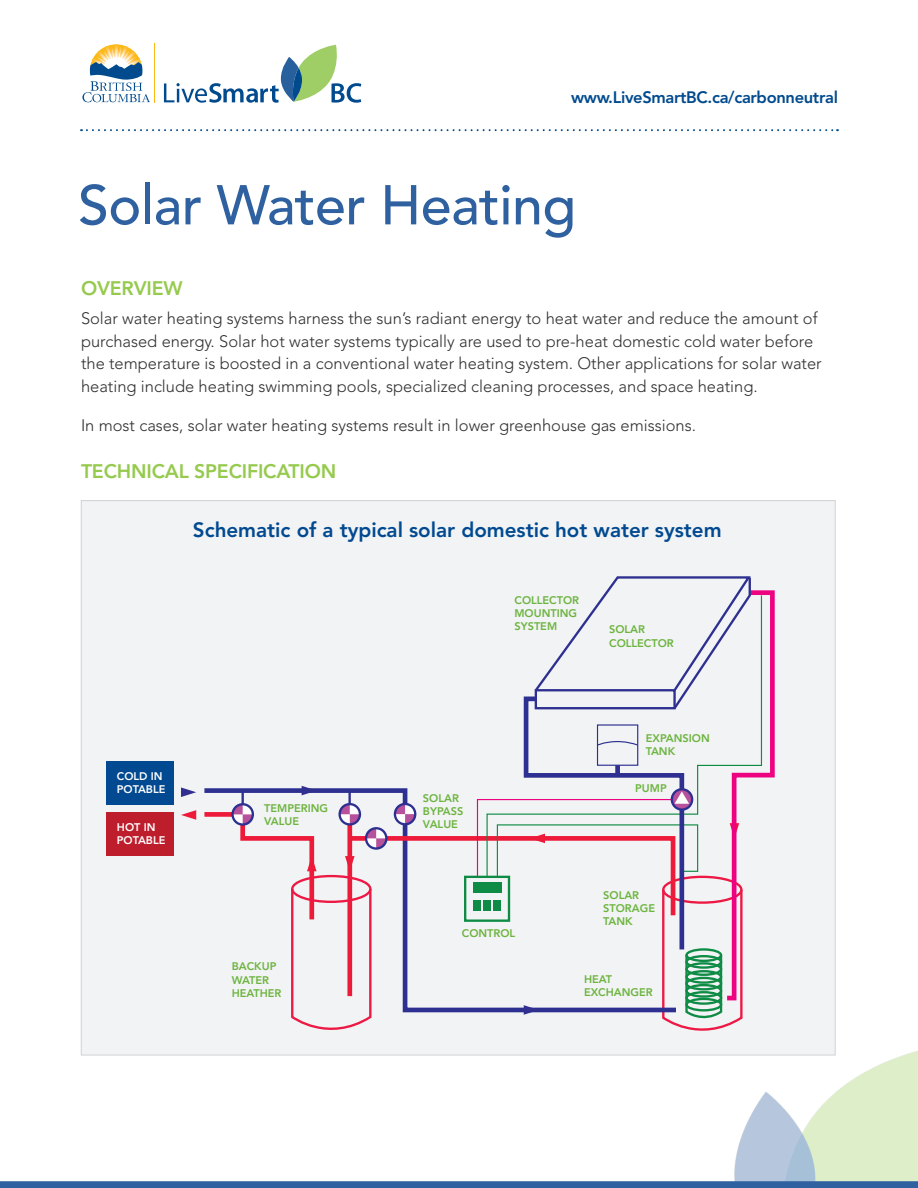
<style>
.page{position:relative;width:918px;height:1188px;background:#fff}
.page>*{position:absolute;margin:0;border:0;box-sizing:border-box;transform-origin:0 0}
.body{font:500 55.5px "Avenir LT Std";letter-spacing:-.01em;color:#2f61a0}
.t1{font:800 20.55px "Avenir LT Std";color:#014990}
.body-2{font:800 19.5px "Avenir LT Std";letter-spacing:-.01em;color:#96ca4e}
.PR_Header{font:800 19.5px "Avenir LT Std";letter-spacing:-.01em;color:#96ca4e}
.body-3{font:300 16.5px/22.5px "Avenir LT Std";color:#312f30}
.body-4{font:800 16.5px "Avenir LT Std";letter-spacing:-.02em;color:#004a8d}
.t2{font:800 10.95px/13.2px "Avenir LT Std";color:#6cb43f}
.t3{font:800 10.95px/13.2px "Avenir LT Std";color:#fff}
</style>
<div class="page">
<img style="left:726px;top:1051px;width:192px;height:130px">
<svg style="left:82px;top:44px;width:68px;height:58px"></svg>
<svg style="left:164px;top:45px;width:197px;height:58px"></svg>
<hr style="left:154px;top:43px;width:1px;height:59px;background:#fcb814">
<svg style="left:81px;top:129px;width:757px;height:2px"></svg>
<svg style="left:0;top:1181px;width:918px;height:7px;background:#3565a2"></svg>
<div style="left:81px;top:501px;width:754px;height:554px;background:#f2f3f4"></div>
<svg style="left:181px;top:576px;width:594px;height:455px"></svg>
<div style="left:685px;top:955px;width:37px;height:14px;border:2px solid #0e8b44;border-radius:50%"></div>
<div style="left:685px;top:962px;width:37px;height:14px;border:2px solid #0e8b44;border-radius:50%"></div>
<div style="left:685px;top:970px;width:37px;height:14px;border:2px solid #0e8b44;border-radius:50%"></div>
<div style="left:685px;top:977px;width:37px;height:13px;border:2px solid #0e8b44;border-radius:50%"></div>
<div style="left:685px;top:984px;width:37px;height:14px;border:2px solid #0e8b44;border-radius:50%"></div>
<div style="left:685px;top:991px;width:37px;height:14px;border:2px solid #0e8b44;border-radius:50%"></div>
<div style="left:685px;top:998px;width:37px;height:13px;border:2px solid #0e8b44;border-radius:50%"></div>
<div style="left:106px;top:761px;width:68px;height:44px;background:#014990"></div>
<div style="left:106px;top:812px;width:68px;height:44px;background:#be1d2c"></div>
<p class="body-4" style="left:571px;top:88px;width:268px">www.LiveSmartBC.ca/carbonneutral</p>
<p class="body" style="left:78px;top:173px;width:500px">Solar Water Heating</p>
<p class="PR_Header" style="left:81px;top:277px;width:103px">OVERVIEW</p>
<p class="body-3" style="left:81px;top:308px;width:742px">Solar water heating systems harness the sun’s radiant energy to heat water and reduce the amount of purchased energy. Solar hot water systems typically are used to pre-heat domestic cold water before the temperature is boosted in a conventional water heating system. Other applications for solar water heating include heating swimming pools, specialized cleaning processes, and space heating.</p>
<p class="body-3" style="left:81px;top:414px;width:617px">In most cases, solar water heating systems result in lower greenhouse gas emissions.</p>
<p class="body-2" style="left:81px;top:460px;width:257px">TECHNICAL SPECIFICATION</p>
<p class="t1" style="left:193px;top:517px;width:530px">Schematic of a typical solar domestic hot water system</p>
<p class="t3" style="left:117px;top:770px;width:50px">COLD IN<br>POTABLE</p>
<p class="t3" style="left:117px;top:820px;width:50px">HOT IN<br>POTABLE</p>
<p class="t2" style="left:264px;top:801px;width:65px">TEMPERING<br>VALUE</p>
<p class="t2" style="left:232px;top:960px;width:51px">BACKUP<br>WATER<br>HEATHER</p>
<p class="t2" style="left:514px;top:594px;width:66px">COLLECTOR<br>MOUNTING<br>SYSTEM</p>
<p class="t2" style="left:609px;top:623px;width:66px">SOLAR<br>COLLECTOR</p>
<p class="t2" style="left:423px;top:792px;width:42px">SOLAR<br>BYPASS<br>VALUE</p>
<p class="t2" style="left:462px;top:926px;width:55px">CONTROL</p>
<p class="t2" style="left:646px;top:731px;width:66px">EXPANSION<br>TANK</p>
<p class="t2" style="left:635px;top:781px;width:33px">PUMP</p>
<p class="t2" style="left:603px;top:889px;width:53px">SOLAR<br>STORAGE<br>TANK</p>
<p class="t2" style="left:584px;top:972px;width:70px">HEAT<br>EXCHANGER</p>
</div>
